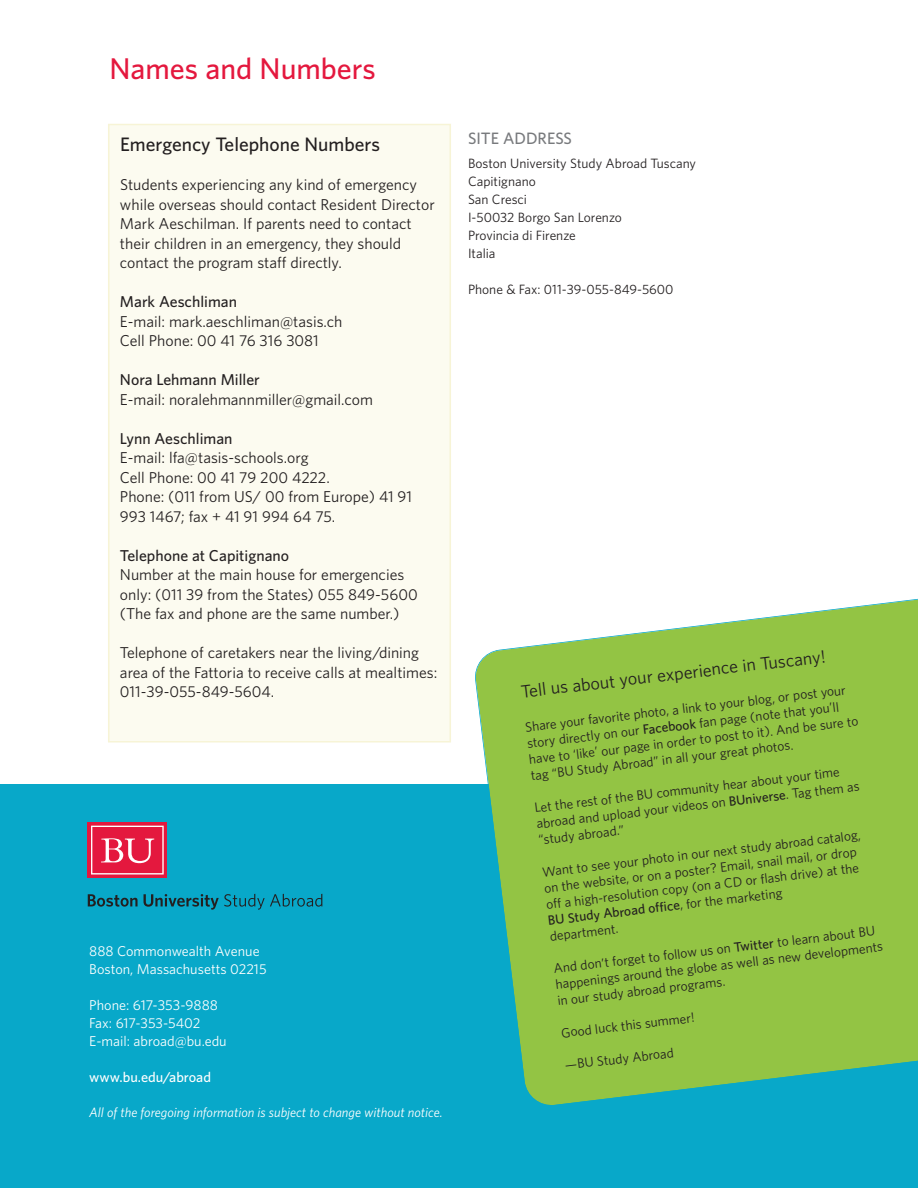
<style>
.page{position:relative;width:918px;height:1188px;background:#fff}
.page>*{position:absolute;margin:0;border:0;box-sizing:border-box;transform-origin:0 0}
.t1{font:500 30px "Whitney";color:#e4183e}
.t2{font:500 19.5px "Whitney";color:#231f20}
.t3{font:18px "Whitney";color:#231f20}
.t4{font:500 16.5px "Whitney";color:#787a7d}
.t5{font:15.75px/19.5px "Whitney";color:#231f20}
.t6{font:500 15.75px "Whitney";color:#231f20}
.t7{font:14.25px/18px "Whitney";color:#fff}
.t8{font:500 14.25px "Whitney";color:#fff}
.t9{font:13.5px/16px "Whitney";color:#231f20}
.t10{font:italic 13.5px "Whitney";color:#fff}
.s1{font-weight:500}
</style>
<div class="page">
<div style="left:0;top:784px;width:918px;height:404px;background:#08a8c9"></div>
<div style="left:88px;top:822px;width:79px;height:56px;background:#e4183e"></div>
<svg style="left:91px;top:826px;width:73px;height:49px"></svg>
<svg style="left:88px;top:894px;width:50px;height:13px"></svg>
<svg style="left:144px;top:894px;width:178px;height:16px"></svg>
<svg style="left:475px;top:598px;width:443px;height:507px;background:#8dc55a"></svg>
<div style="left:110px;top:125px;width:340px;height:616px;background:#fcfbf0"></div>
<div style="left:108px;top:124px;width:343px;height:618px;border:2px solid #f7f4d6"></div>
<h1 class="t1" style="left:110px;top:59px;width:268px">Names and Numbers</h1>
<h2 class="t2" style="left:120px;top:138px;width:261px">Emergency Telephone Numbers</h2>
<p class="t5" style="left:120px;top:177px;width:316px">Students experiencing any kind of emergency while overseas should contact Resident Director Mark Aeschilman. If parents need to contact their children in an emergency, they should contact the program staff directly.</p>
<p class="t6" style="left:120px;top:296px;width:119px">Mark Aeschliman</p>
<p class="t5" style="left:120px;top:313px;width:224px">E-mail: mark.aeschliman@tasis.ch<br>Cell Phone: 00 41 76 316 3081</p>
<p class="t6" style="left:120px;top:374px;width:141px">Nora Lehmann Miller</p>
<p class="t5" style="left:120px;top:391px;width:254px">E-mail: noralehmannmiller@gmail.com</p>
<p class="t6" style="left:120px;top:433px;width:114px">Lynn Aeschliman</p>
<p class="t5" style="left:120px;top:450px;width:294px">E-mail: lfa@tasis-schools.org<br>Cell Phone: 00 41 79 200 4222.<br>Phone: (011 from US/ 00 from Europe) 41 91<br>993 1467; fax + 41 91 994 64 75.</p>
<p class="t6" style="left:120px;top:550px;width:171px">Telephone at Capitignano</p>
<p class="t5" style="left:120px;top:567px;width:299px">Number at the main house for emergencies only: (011 39 from the States) 055 849-5600 (The fax and phone are the same number.)</p>
<p class="t5" style="left:120px;top:645px;width:319px">Telephone of caretakers near the living/dining area of the Fattoria to receive calls at mealtimes:<br>011-39-055-849-5604.</p>
<p class="t7" style="left:89px;top:943px;width:179px">888 Commonwealth Avenue<br>Boston, Massachusetts 02215</p>
<p class="t7" style="left:89px;top:997px;width:139px">Phone: 617-353-9888<br>Fax: 617-353-5402<br>E-mail: abroad@bu.edu</p>
<p class="t8" style="left:89px;top:1072px;width:123px">www.bu.edu/abroad</p>
<p class="t10" style="left:89px;top:1108px;width:355px">All of the foregoing information is subject to change without notice.</p>
<p class="t4" style="left:468px;top:133px;width:106px">SITE ADDRESS</p>
<p class="t9" style="left:468px;top:155px;width:230px;line-height:18px">Boston University Study Abroad Tuscany<br>Capitignano<br>San Cresci<br>I-50032 Borgo San Lorenzo<br>Provincia di Firenze<br>Italia</p>
<p class="t9" style="left:468px;top:282px;width:207px">Phone &amp; Fax: 011-39-055-849-5600</p>
<h3 class="t3" style="left:520px;top:686px;width:308px;rotate:-7deg">Tell us about your experience in Tuscany!</h3>
<p class="t9" style="left:524px;top:721px;width:333px;rotate:-7deg">Share your favorite photo, a link to your blog, or post your story directly on our <span class="s1">Facebook</span> fan page (note that you’ll have to ‘like’ our page in order to post to it). And be sure to tag “BU Study Abroad” in all your great photos.</p>
<p class="t9" style="left:534px;top:802px;width:327px;rotate:-7deg">Let the rest of the BU community hear about your time abroad and upload your videos on <span class="s1">BUniverse</span>. Tag them as “study abroad.”</p>
<p class="t9" style="left:541px;top:866px;width:322px;rotate:-7deg">Want to see your photo in our next study abroad catalog, on the website, or on a poster? Email, snail mail, or drop off a high-resolution copy (on a CD or flash drive) at the <span class="s1">BU Study Abroad office</span>, for the marketing<br>department.</p>
<p class="t9" style="left:553px;top:962px;width:331px;rotate:-7deg">And don’t forget to follow us on <span class="s1">Twitter</span> to learn about BU happenings around the globe as well as new developments in our study abroad programs.</p>
<p class="t9" style="left:560px;top:1027px;width:136px;rotate:-7deg">Good luck this summer!</p>
<p class="t9" style="left:564px;top:1059px;width:111px;rotate:-7deg">—BU Study Abroad</p>
</div>
